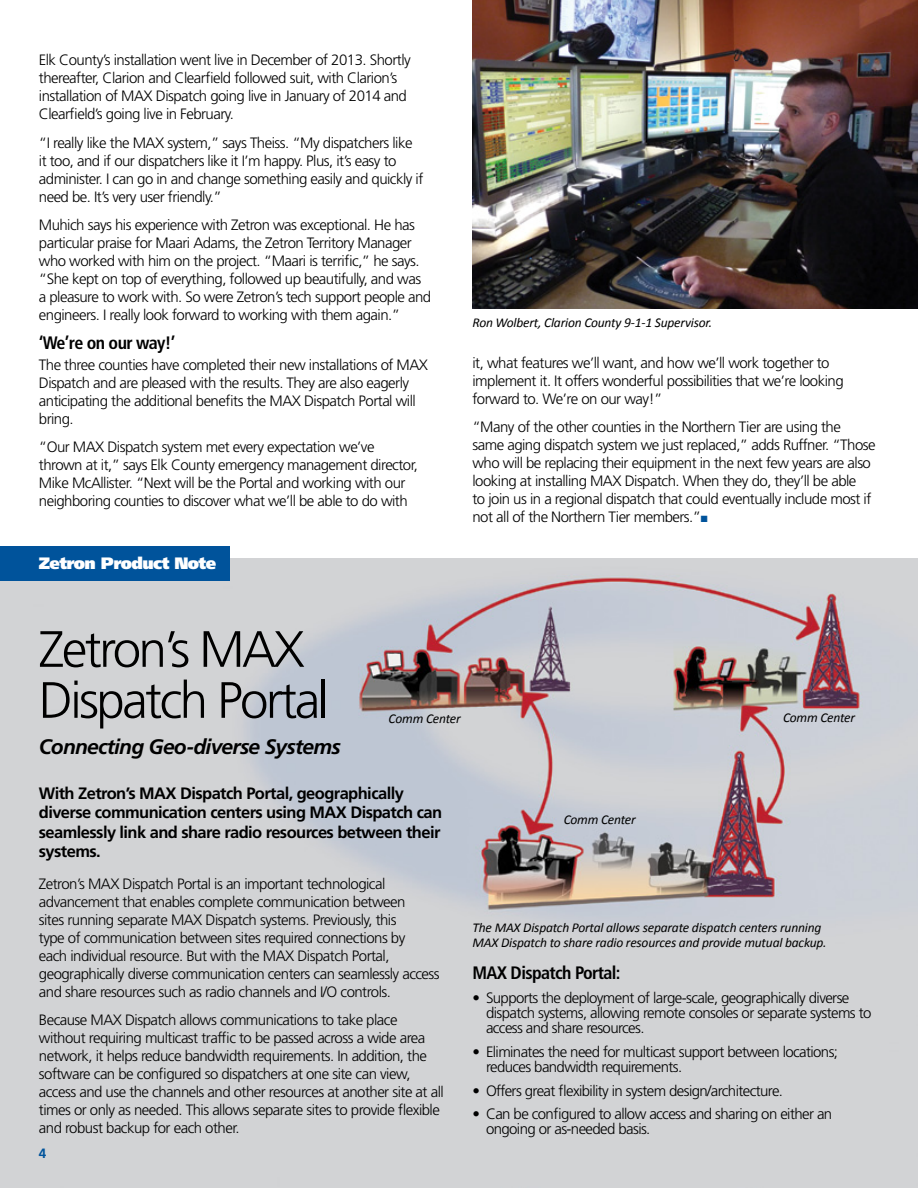
<style>
.page{position:relative;width:918px;height:1188px;background:#fff}
.page>*{position:absolute;margin:0;border:0;box-sizing:border-box;transform-origin:0 0}
.t1{font:300 51px/51px "Frutiger LT Std";letter-spacing:-.05em;color:#000}
.t2{font:italic 700 21px "Frutiger LT Std";letter-spacing:-.035em;color:#000}
.t3{font:700 condensed 18px "Frutiger LT Std";letter-spacing:-.035em;color:#000}
.t4{font:700 16.5px/19.5px "Frutiger LT Std";letter-spacing:-.035em;color:#000}
.t5{font:900 16.5px "Frutiger LT Std";letter-spacing:-.035em;color:#fff}
.t6{font:300 15px/18px "Frutiger LT Std";letter-spacing:-.035em;color:#000}
.t7{font:italic 13.5px/14.2px "Calibri";letter-spacing:-.015em;color:#000}
.t8{font:700 13.5px "Frutiger LT Std";color:#00539b}
.s1{color:#00539b}
</style>
<div class="page">
<img style="left:0;top:558px;width:918px;height:630px">
<img style="left:472px;top:0;width:446px;height:309px">
<div style="left:0;top:547px;width:230px;height:34px;background:#00539b"></div>
<p class="t6" style="left:39px;top:51px;width:373px">Elk County’s installation went live in December of 2013. Shortly thereafter, Clarion and Clearfield followed suit, with Clarion’s installation of MAX Dispatch going live in January of 2014 and Clearfield’s going live in February.</p>
<p class="t6" style="left:39px;top:134px;width:386px">“I really like the MAX system,” says Theiss. “My dispatchers like it too, and if our dispatchers like it I’m happy. Plus, it’s easy to administer. I can go in and change something easily and quickly if need be. It’s very user friendly.”</p>
<p class="t6" style="left:39px;top:216px;width:394px">Muhich says his experience with Zetron was exceptional. He has particular praise for Maari Adams, the Zetron Territory Manager who worked with him on the project. “Maari is terrific,” he says. “She kept on top of everything, followed up beautifully, and was a pleasure to work with. So were Zetron’s tech support people and engineers. I really look forward to working with them again.”</p>
<p class="t3" style="left:39px;top:332px;width:138px">‘We’re on our way!’</p>
<p class="t6" style="left:39px;top:356px;width:391px">The three counties have completed their new installations of MAX Dispatch and are pleased with the results. They are also eagerly anticipating the additional benefits the MAX Dispatch Portal will bring.</p>
<p class="t6" style="left:39px;top:438px;width:381px">“Our MAX Dispatch system met every expectation we’ve thrown at it,” says Elk County emergency management director, Mike McAllister. “Next will be the Portal and working with our neighboring counties to discover what we’ll be able to do with</p>
<p class="t5" style="left:39px;top:553px;width:179px">Zetron Product Note</p>
<p class="t7" style="left:472px;top:314px;width:241px">Ron Wolbert, Clarion County 9-1-1 Supervisor.</p>
<p class="t6" style="left:473px;top:354px;width:373px">it, what features we’ll want, and how we’ll work together to implement it. It offers wonderful possibilities that we’re looking forward to. We’re on our way!”</p>
<p class="t6" style="left:473px;top:418px;width:405px">“Many of the other counties in the Northern Tier are using the same aging dispatch system we just replaced,” adds Ruffner. “Those who will be replacing their equipment in the next few years are also looking at installing MAX Dispatch. When they do, they’ll be able<br>to join us in a regional dispatch that could eventually include most if not all of the Northern Tier members.”<span class="s1">■</span></p>
<h1 class="t1" style="left:39px;top:624px;width:292px">Zetron’s MAX<br>Dispatch Portal</h1>
<h2 class="t2" style="left:39px;top:735px;width:303px">Connecting Geo-diverse Systems</h2>
<p class="t7" style="left:389px;top:711px;width:74px">Comm Center</p>
<p class="t7" style="left:783px;top:710px;width:74px">Comm Center</p>
<p class="t4" style="left:39px;top:783px;width:405px">With Zetron’s MAX Dispatch Portal, geographically diverse communication centers using MAX Dispatch can seamlessly link and share radio resources between their systems.</p>
<p class="t6" style="left:39px;top:875px;width:402px">Zetron’s MAX Dispatch Portal is an important technological advancement that enables complete communication between<br>sites running separate MAX Dispatch systems. Previously, this<br>type of communication between sites required connections by<br>each individual resource. But with the MAX Dispatch Portal, geographically diverse communication centers can seamlessly access and share resources such as radio channels and I/O controls.</p>
<p class="t6" style="left:39px;top:1011px;width:406px">Because MAX Dispatch allows communications to take place without requiring multicast traffic to be passed across a wide area network, it helps reduce bandwidth requirements. In addition, the software can be configured so dispatchers at one site can view, access and use the channels and other resources at another site at all times or only as needed. This allows separate sites to provide flexible and robust backup for each other.</p>
<p class="t8" style="left:39px;top:1145px;width:9px">4</p>
<p class="t7" style="left:564px;top:812px;width:74px">Comm Center</p>
<p class="t7" style="left:472px;top:920px;width:356px">The MAX Dispatch Portal allows separate dispatch centers running<br>MAX Dispatch to share radio resources and provide mutual backup.</p>
<p class="t3" style="left:472px;top:962px;width:150px">MAX Dispatch Portal:</p>
<p class="t6" style="left:486px;top:991px;width:387px;line-height:15px;text-indent:-14px">• Supports the deployment of large-scale, geographically diverse dispatch systems, allowing remote consoles or separate systems to access and share resources.</p>
<p class="t6" style="left:486px;top:1045px;width:354px;line-height:15px;text-indent:-14px">• Eliminates the need for multicast support between locations; reduces bandwidth requirements.</p>
<p class="t6" style="left:472px;top:1082px;width:312px">• Offers great flexibility in system design/architecture.</p>
<p class="t6" style="left:486px;top:1107px;width:348px;line-height:15px;text-indent:-14px">• Can be configured to allow access and sharing on either an ongoing or as-needed basis.</p>
</div>
